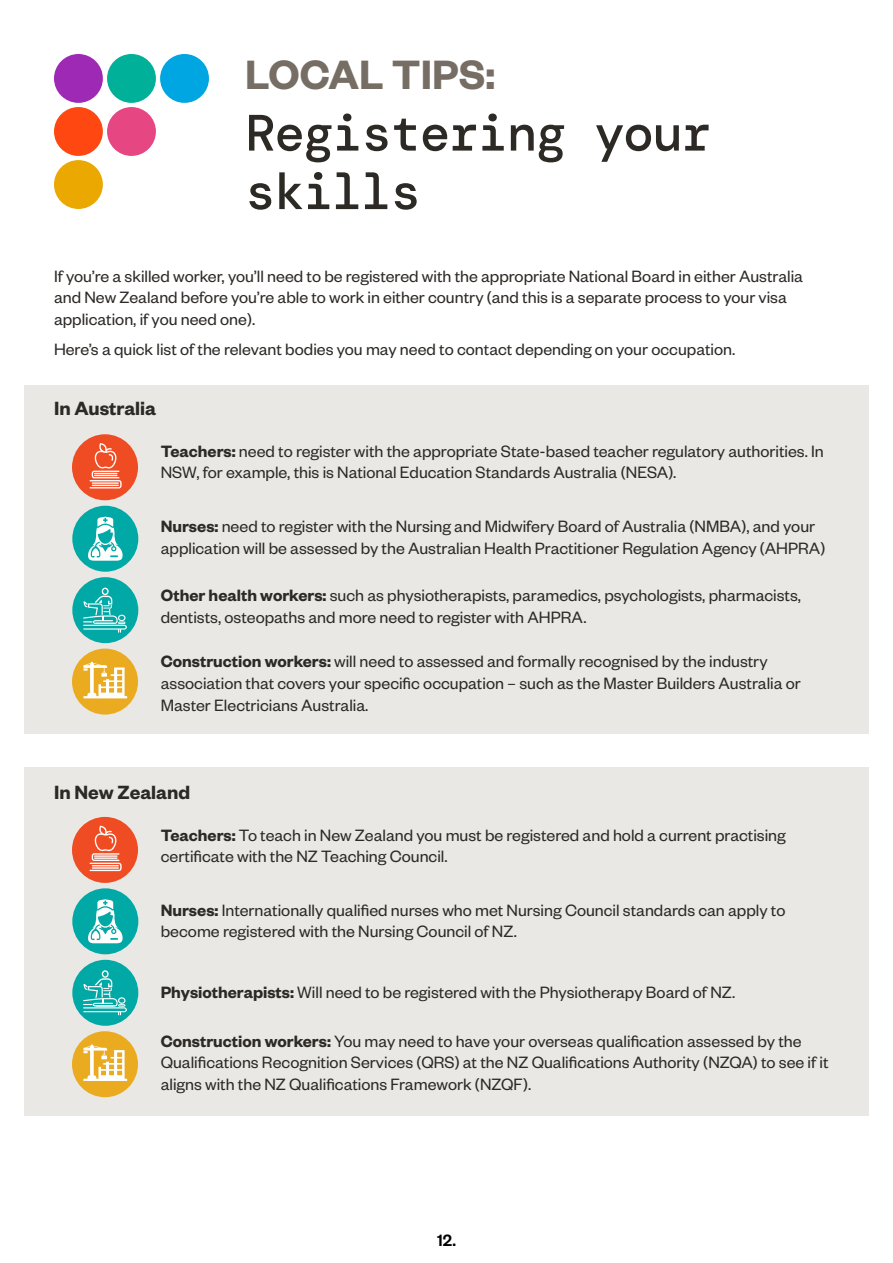
<style>
.page{position:relative;width:893px;height:1263px;background:#fff}
.page>*{position:absolute;margin:0;border:0;box-sizing:border-box;transform-origin:0 0}
.t1{font:500 51px/58.5px "DM Mono";letter-spacing:-.03em;color:#2d2a26}
.t2{font:600 45px "Founders Grotesk";color:#766e64}
.t3{font:600 21px "Founders Grotesk";color:#2d2a26}
.t4{font:18px/21.6px "Founders Grotesk";color:#2d2a26}
.t5{font:500 18px "Founders Grotesk";color:#000}
.s1{font-weight:600}
</style>
<div class="page">
<div style="left:24px;top:767px;width:845px;height:349px;background:#eae8e4"></div>
<div style="left:24px;top:385px;width:845px;height:348px;background:#eae8e4"></div>
<div style="left:72px;top:506px;width:66px;height:66px;background:#00a9a5;border-radius:50%"></div>
<div style="left:54px;top:54px;width:49px;height:49px;background:#9e29b5;border-radius:50%"></div>
<div style="left:54px;top:107px;width:49px;height:49px;background:#ff4712;border-radius:50%"></div>
<div style="left:107px;top:54px;width:49px;height:49px;background:#00b099;border-radius:50%"></div>
<div style="left:160px;top:54px;width:49px;height:49px;background:#00a6e1;border-radius:50%"></div>
<div style="left:107px;top:107px;width:49px;height:49px;background:#e64782;border-radius:50%"></div>
<div style="left:54px;top:160px;width:49px;height:49px;background:#eba800;border-radius:50%"></div>
<svg style="left:88px;top:517px;width:35px;height:44px"></svg>
<div style="left:72px;top:434px;width:66px;height:66px;background:#f04c24;border-radius:50%"></div>
<div style="left:72px;top:577px;width:66px;height:66px;background:#00a9a5;border-radius:50%"></div>
<div style="left:72px;top:649px;width:66px;height:66px;background:#ebab21;border-radius:50%"></div>
<svg style="left:90px;top:443px;width:32px;height:45px"></svg>
<svg style="left:83px;top:662px;width:44px;height:36px"></svg>
<svg style="left:83px;top:588px;width:44px;height:45px"></svg>
<div style="left:72px;top:888px;width:66px;height:66px;background:#00a9a5;border-radius:50%"></div>
<svg style="left:88px;top:899px;width:35px;height:44px"></svg>
<div style="left:72px;top:817px;width:66px;height:66px;background:#f04c24;border-radius:50%"></div>
<div style="left:72px;top:960px;width:66px;height:66px;background:#00a9a5;border-radius:50%"></div>
<div style="left:72px;top:1031px;width:66px;height:66px;background:#ebab21;border-radius:50%"></div>
<svg style="left:90px;top:826px;width:32px;height:45px"></svg>
<svg style="left:83px;top:1044px;width:44px;height:37px"></svg>
<svg style="left:83px;top:970px;width:44px;height:45px"></svg>
<h2 class="t2" style="left:245px;top:59px;width:252px">LOCAL TIPS:</h2>
<h1 class="t1" style="left:245px;top:108px;width:468px">Registering your skills</h1>
<p class="t4" style="left:54px;top:266px;width:751px">If you’re a skilled worker, you’ll need to be registered with the appropriate National Board in either Australia and New Zealand before you’re able to work in either country (and this is a separate process to your visa application, if you need one).</p>
<p class="t4" style="left:54px;top:339px;width:683px">Here’s a quick list of the relevant bodies you may need to contact depending on your occupation.</p>
<p class="t3" style="left:54px;top:401px;width:104px">In Australia</p>
<p class="t4" style="left:161px;top:441px;width:665px"><span class="s1">Teachers:</span> need to register with the appropriate State-based teacher regulatory authorities. In<br>NSW, for example, this is National Education Standards Australia (NESA).</p>
<p class="t4" style="left:161px;top:516px;width:666px"><span class="s1">Nurses:</span> need to register with the Nursing and Midwifery Board of Australia (NMBA), and your application will be assessed by the Australian Health Practitioner Regulation Agency (AHPRA)</p>
<p class="t4" style="left:161px;top:585px;width:642px"><span class="s1">Other health workers:</span> such as physiotherapists, paramedics, psychologists, pharmacists, dentists, osteopaths and more need to register with AHPRA.</p>
<p class="t4" style="left:161px;top:652px;width:642px"><span class="s1">Construction workers:</span> will need to assessed and formally recognised by the industry association that covers your specific occupation – such as the Master Builders Australia or<br>Master Electricians Australia.</p>
<p class="t3" style="left:54px;top:785px;width:138px">In New Zealand</p>
<p class="t4" style="left:161px;top:825px;width:626px"><span class="s1">Teachers:</span> To teach in New Zealand you must be registered and hold a current practising certificate with the NZ Teaching Council.</p>
<p class="t4" style="left:161px;top:900px;width:626px"><span class="s1">Nurses:</span> Internationally qualified nurses who met Nursing Council standards can apply to become registered with the Nursing Council of NZ.</p>
<p class="t4" style="left:161px;top:982px;width:576px"><span class="s1">Physiotherapists:</span> Will need to be registered with the Physiotherapy Board of NZ.</p>
<p class="t4" style="left:161px;top:1031px;width:669px"><span class="s1">Construction workers:</span> You may need to have your overseas qualification assessed by the<br>Qualifications Recognition Services (QRS) at the NZ Qualifications Authority (NZQA) to see if it aligns with the NZ Qualifications Framework (NZQF).</p>
<p class="t5" style="left:437px;top:1235px;width:20px">12.</p>
</div>
